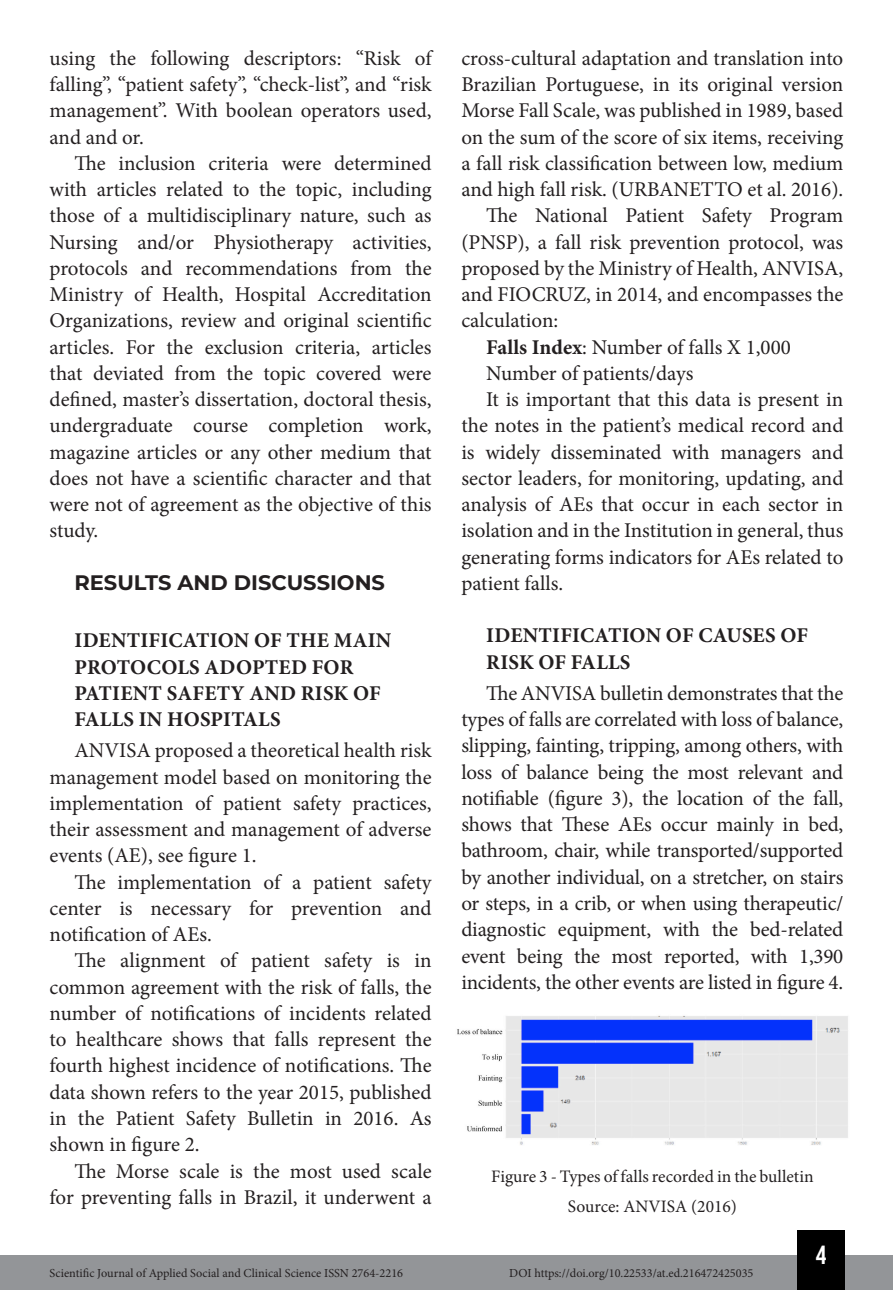
<style>
.page{position:relative;width:893px;height:1290px;background:#fff}
.page>*{position:absolute;margin:0;border:0;box-sizing:border-box;transform-origin:0 0}
.t1{font:26.25px "Bebas Kai";color:#fff}
.TXT{font:21px/26.2px "Minion Pro";letter-spacing:-.005em;color:#231f20;text-align:justify}
.SUB{font:700 21px/26.2px "Minion Pro";letter-spacing:.01em;color:#231f20}
.TITULO{font:700 21px "Montserrat";color:#231f20}
.Info_Imagem{font:17.5px "Minion Pro";color:#231f20}
.t2{font:12.25px "Minion Pro";color:#231f20}
.s1{font-weight:700}
</style>
<div class="page">
<div style="left:0;top:1255px;width:893px;height:35px;background:#939598"></div>
<div style="left:797px;top:1230px;width:48px;height:60px;background:#000"></div>
<img style="left:457px;top:1015px;width:391px;height:130px">
<p class="TXT" style="left:50px;top:45px;width:384px">using the following descriptors: “Risk of falling”, “patient safety”, “check-list”, and “risk management”. With boolean operators used, and and or.</p>
<p class="TXT" style="left:50px;top:150px;width:383px;text-indent:25px">The inclusion criteria were determined with articles related to the topic, including those of a multidisciplinary nature, such as Nursing and/or Physiotherapy activities, protocols and recommendations from the Ministry of Health, Hospital Accreditation Organizations, review and original scientific articles. For the exclusion criteria, articles that deviated from the topic covered were defined, master’s dissertation, doctoral thesis, undergraduate course completion work, magazine articles or any other medium that does not have a scientific character and that were not of agreement as the objective of this study.</p>
<p class="TITULO" style="left:74px;top:567px;width:312px">RESULTS AND DISCUSSIONS</p>
<p class="SUB" style="left:75px;top:627px;width:318px">IDENTIFICATION OF THE MAIN<br>PROTOCOLS ADOPTED FOR<br>PATIENT SAFETY AND RISK OF<br>FALLS IN HOSPITALS</p>
<p class="TXT" style="left:50px;top:738px;width:384px;text-indent:25px">ANVISA proposed a theoretical health risk management model based on monitoring the implementation of patient safety practices, their assessment and management of adverse events (AE), see figure 1.</p>
<p class="TXT" style="left:50px;top:869px;width:383px;text-indent:25px">The implementation of a patient safety center is necessary for prevention and notification of AEs.</p>
<p class="TXT" style="left:50px;top:948px;width:384px;text-indent:25px">The alignment of patient safety is in common agreement with the risk of falls, the number of notifications of incidents related to healthcare shows that falls represent the fourth highest incidence of notifications. The data shown refers to the year 2015, published in the Patient Safety Bulletin in 2016. As shown in figure 2.</p>
<p class="TXT" style="left:50px;top:1158px;width:383px;text-align:right">The Morse scale is the most used scale for preventing falls in Brazil, it underwent a</p>
<p class="TXT" style="left:461px;top:45px;width:384px">cross-cultural adaptation and translation into Brazilian Portuguese, in its original version Morse Fall Scale, was published in 1989, based on the sum of the score of six items, receiving a fall risk classification between low, medium and high fall risk. (URBANETTO et al. 2016).</p>
<p class="TXT" style="left:461px;top:203px;width:384px;text-indent:25px">The National Patient Safety Program (PNSP), a fall risk prevention protocol, was proposed by the Ministry of Health, ANVISA, and FIOCRUZ, in 2014, and encompasses the calculation:</p>
<p class="TXT" style="left:486px;top:334px;width:306px"><span class="s1">Falls Index</span>: Number of falls X 1,000</p>
<p class="TXT" style="left:486px;top:360px;width:209px">Number of patients/days</p>
<p class="TXT" style="left:461px;top:386px;width:384px;text-indent:25px">It is important that this data is present in the notes in the patient’s medical record and is widely disseminated with managers and sector leaders, for monitoring, updating, and analysis of AEs that occur in each sector in isolation and in the Institution in general, thus generating forms indicators for AEs related to patient falls.</p>
<p class="SUB" style="left:486px;top:622px;width:323px">IDENTIFICATION OF CAUSES OF<br>RISK OF FALLS</p>
<p class="TXT" style="left:461px;top:680px;width:383px;text-indent:25px">The ANVISA bulletin demonstrates that the types of falls are correlated with loss of balance, slipping, fainting, tripping, among others, with loss of balance being the most relevant and notifiable (figure 3), the location of the fall, shows that These AEs occur mainly in bed, bathroom, chair, while transported/supported by another individual, on a stretcher, on stairs or steps, in a crib, or when using therapeutic/ diagnostic equipment, with the bed-related event being the most reported, with 1,390 incidents, the other events are listed in figure 4.</p>
<p class="Info_Imagem" style="left:491px;top:1165px;width:324px">Figure 3 - Types of falls recorded in the bulletin</p>
<p class="Info_Imagem" style="left:568px;top:1194px;width:171px">Source: ANVISA (2016)</p>
<p class="t1" style="left:816px;top:1241px;width:12px">4</p>
<p class="t2" style="left:50px;top:1265px;width:355px">Scientific Journal of Applied Social and Clinical Science ISSN 2764-2216</p>
<p class="t2" style="left:509px;top:1265px;width:246px">DOI https://doi.org/10.22533/at.ed.216472425035</p>
</div>
